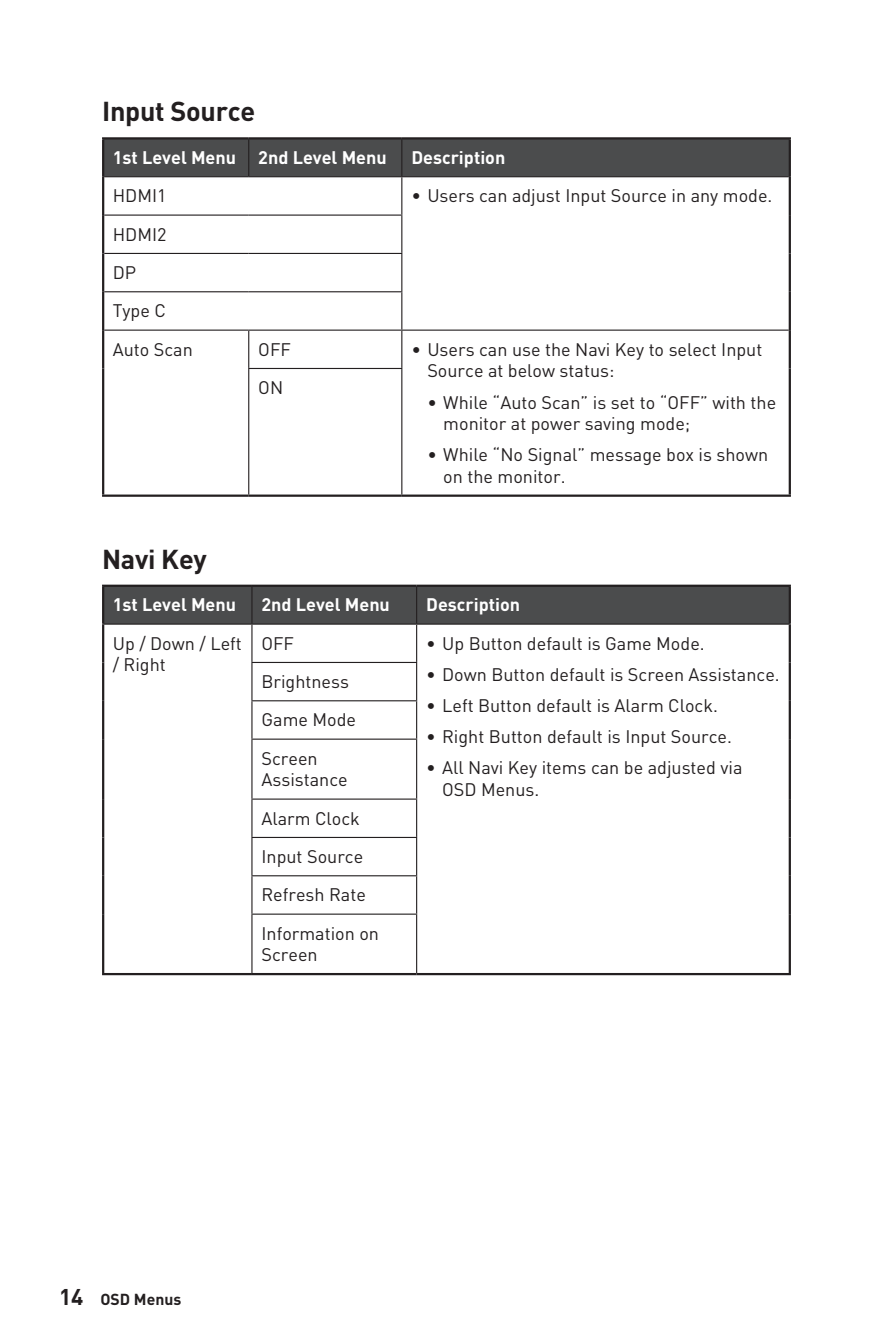
<style>
.page{position:relative;width:893px;height:1340px;background:#fff}
.page>*{position:absolute;margin:0;border:0;box-sizing:border-box;transform-origin:0 0}
.Title_2{font:700 27px "MSI Din Pro Noto CJK";letter-spacing:-.01em;color:#231f20}
.t1{font:18px/21.6px "MSI Din Pro Noto CJK";color:#231f20}
.Table_Head{font:700 18px "MSI Din Pro Noto CJK";color:#fff}
.t2{font:700 15.75px "MSI Din Pro Noto CJK";color:#231f20}
.s1{font-weight:700}
.s2{font-size:22.5px}
</style>
<div class="page">
<div style="left:104px;top:139px;width:685px;height:37px;background:#4b4c4d"></div>
<hr style="left:104px;top:176px;width:145px;height:1px;background:#231f20">
<hr style="left:249px;top:176px;width:153px;height:1px;background:#231f20">
<hr style="left:402px;top:176px;width:387px;height:1px;background:#231f20">
<hr style="left:401px;top:177px;width:1px;height:37px;background:#231f20">
<hr style="left:104px;top:214px;width:145px;height:2px;background:#231f20">
<hr style="left:249px;top:214px;width:153px;height:2px;background:#231f20">
<hr style="left:401px;top:216px;width:1px;height:37px;background:#231f20">
<hr style="left:104px;top:253px;width:145px;height:1px;background:#231f20">
<hr style="left:249px;top:253px;width:153px;height:1px;background:#231f20">
<hr style="left:401px;top:254px;width:1px;height:37px;background:#231f20">
<hr style="left:104px;top:291px;width:145px;height:1px;background:#231f20">
<hr style="left:249px;top:291px;width:153px;height:1px;background:#231f20">
<hr style="left:401px;top:292px;width:1px;height:37px;background:#231f20">
<hr style="left:104px;top:329px;width:145px;height:2px;background:#231f20">
<hr style="left:249px;top:329px;width:153px;height:2px;background:#231f20">
<hr style="left:248px;top:331px;width:1px;height:37px;background:#231f20">
<hr style="left:402px;top:329px;width:387px;height:2px;background:#231f20">
<hr style="left:401px;top:331px;width:1px;height:37px;background:#231f20">
<hr style="left:248px;top:368px;width:154px;height:1px;background:#231f20">
<hr style="left:248px;top:369px;width:1px;height:125px;background:#231f20">
<hr style="left:401px;top:369px;width:1px;height:125px;background:#231f20">
<hr style="left:248px;top:139px;width:1px;height:37px;background:#231f20">
<hr style="left:401px;top:139px;width:1px;height:37px;background:#231f20">
<hr style="left:102px;top:137px;width:147px;height:2px;background:#231f20">
<hr style="left:102px;top:139px;width:2px;height:38px;background:#231f20">
<hr style="left:249px;top:137px;width:153px;height:2px;background:#231f20">
<hr style="left:402px;top:137px;width:389px;height:2px;background:#231f20">
<hr style="left:789px;top:139px;width:2px;height:38px;background:#231f20">
<hr style="left:102px;top:177px;width:2px;height:38px;background:#231f20">
<hr style="left:789px;top:177px;width:2px;height:38px;background:#231f20">
<hr style="left:789px;top:215px;width:2px;height:38px;background:#231f20">
<hr style="left:789px;top:253px;width:2px;height:39px;background:#231f20">
<hr style="left:789px;top:292px;width:2px;height:38px;background:#231f20">
<hr style="left:102px;top:215px;width:2px;height:38px;background:#231f20">
<hr style="left:102px;top:253px;width:2px;height:39px;background:#231f20">
<hr style="left:102px;top:292px;width:2px;height:38px;background:#231f20">
<hr style="left:102px;top:330px;width:2px;height:38px;background:#231f20">
<hr style="left:102px;top:368px;width:2px;height:126px;background:#231f20">
<hr style="left:102px;top:494px;width:147px;height:3px;background:#231f20">
<hr style="left:789px;top:330px;width:2px;height:38px;background:#231f20">
<hr style="left:789px;top:368px;width:2px;height:126px;background:#231f20">
<hr style="left:402px;top:494px;width:389px;height:3px;background:#231f20">
<hr style="left:249px;top:494px;width:153px;height:3px;background:#231f20">
<div style="left:104px;top:587px;width:685px;height:36px;background:#4b4c4d"></div>
<hr style="left:102px;top:623px;width:150px;height:1px;background:#231f20">
<hr style="left:252px;top:623px;width:165px;height:1px;background:#231f20">
<hr style="left:251px;top:624px;width:1px;height:38px;background:#231f20">
<hr style="left:417px;top:623px;width:374px;height:1px;background:#231f20">
<hr style="left:416px;top:624px;width:1px;height:38px;background:#231f20">
<hr style="left:251px;top:662px;width:166px;height:1px;background:#231f20">
<hr style="left:251px;top:663px;width:1px;height:37px;background:#231f20">
<hr style="left:416px;top:663px;width:1px;height:37px;background:#231f20">
<hr style="left:251px;top:700px;width:166px;height:1px;background:#231f20">
<hr style="left:251px;top:701px;width:1px;height:37px;background:#231f20">
<hr style="left:416px;top:701px;width:1px;height:37px;background:#231f20">
<hr style="left:251px;top:738px;width:166px;height:1px;background:#231f20">
<hr style="left:251px;top:739px;width:1px;height:59px;background:#231f20">
<hr style="left:416px;top:739px;width:1px;height:59px;background:#231f20">
<hr style="left:251px;top:798px;width:166px;height:1px;background:#231f20">
<hr style="left:251px;top:799px;width:1px;height:37px;background:#231f20">
<hr style="left:416px;top:799px;width:1px;height:37px;background:#231f20">
<hr style="left:251px;top:836px;width:166px;height:2px;background:#231f20">
<hr style="left:251px;top:838px;width:1px;height:37px;background:#231f20">
<hr style="left:416px;top:838px;width:1px;height:37px;background:#231f20">
<hr style="left:251px;top:875px;width:166px;height:1px;background:#231f20">
<hr style="left:251px;top:876px;width:1px;height:37px;background:#231f20">
<hr style="left:416px;top:876px;width:1px;height:37px;background:#231f20">
<hr style="left:251px;top:913px;width:166px;height:1px;background:#231f20">
<hr style="left:251px;top:914px;width:1px;height:59px;background:#231f20">
<hr style="left:416px;top:914px;width:1px;height:59px;background:#231f20">
<hr style="left:251px;top:587px;width:1px;height:36px;background:#231f20">
<hr style="left:416px;top:587px;width:1px;height:36px;background:#231f20">
<hr style="left:102px;top:584px;width:150px;height:3px;background:#231f20">
<hr style="left:102px;top:587px;width:2px;height:36px;background:#231f20">
<hr style="left:252px;top:584px;width:165px;height:3px;background:#231f20">
<hr style="left:417px;top:584px;width:374px;height:3px;background:#231f20">
<hr style="left:789px;top:587px;width:2px;height:36px;background:#231f20">
<hr style="left:102px;top:624px;width:2px;height:38px;background:#231f20">
<hr style="left:102px;top:662px;width:2px;height:38px;background:#231f20">
<hr style="left:102px;top:700px;width:2px;height:39px;background:#231f20">
<hr style="left:102px;top:739px;width:2px;height:60px;background:#231f20">
<hr style="left:102px;top:799px;width:2px;height:38px;background:#231f20">
<hr style="left:102px;top:837px;width:2px;height:38px;background:#231f20">
<hr style="left:102px;top:875px;width:2px;height:39px;background:#231f20">
<hr style="left:102px;top:914px;width:2px;height:59px;background:#231f20">
<hr style="left:102px;top:973px;width:150px;height:2px;background:#231f20">
<hr style="left:789px;top:624px;width:2px;height:38px;background:#231f20">
<hr style="left:789px;top:662px;width:2px;height:38px;background:#231f20">
<hr style="left:789px;top:700px;width:2px;height:39px;background:#231f20">
<hr style="left:789px;top:739px;width:2px;height:60px;background:#231f20">
<hr style="left:789px;top:799px;width:2px;height:38px;background:#231f20">
<hr style="left:789px;top:837px;width:2px;height:38px;background:#231f20">
<hr style="left:789px;top:875px;width:2px;height:39px;background:#231f20">
<hr style="left:789px;top:914px;width:2px;height:59px;background:#231f20">
<hr style="left:417px;top:973px;width:374px;height:2px;background:#231f20">
<hr style="left:252px;top:973px;width:165px;height:2px;background:#231f20">
<p class="Title_2" style="left:102px;top:96px;width:155px">Input Source</p>
<p class="Table_Head" style="left:113px;top:147px;width:125px">1st Level Menu</p>
<p class="Table_Head" style="left:258px;top:147px;width:130px">2nd Level Menu</p>
<p class="Table_Head" style="left:411px;top:147px;width:95px">Description</p>
<p class="t1" style="left:113px;top:185px;width:55px">HDMI1</p>
<p class="t1" style="left:411px;top:185px;width:362px"><span class="s1">∙</span> Users can adjust Input Source in any mode.</p>
<p class="t1" style="left:113px;top:224px;width:55px">HDMI2</p>
<p class="t1" style="left:113px;top:262px;width:25px">DP</p>
<p class="t1" style="left:113px;top:300px;width:55px">Type C</p>
<p class="t1" style="left:113px;top:339px;width:82px">Auto Scan</p>
<p class="t1" style="left:258px;top:339px;width:34px">OFF</p>
<p class="t1" style="left:427px;top:339px;width:336px;text-indent:-16px"><span class="s1">∙</span> Users can use the Navi Key to select Input<br>Source at below status:</p>
<p class="t1" style="left:443px;top:391px;width:334px;text-indent:-16px">• While “Auto Scan” is set to “OFF” with the monitor at power saving mode;</p>
<p class="t1" style="left:443px;top:444px;width:327px;text-indent:-16px">• While “No Signal” message box is shown on the monitor.</p>
<p class="t1" style="left:258px;top:377px;width:26px">ON</p>
<p class="Title_2" style="left:102px;top:543px;width:106px">Navi Key</p>
<p class="Table_Head" style="left:113px;top:594px;width:125px">1st Level Menu</p>
<p class="Table_Head" style="left:261px;top:594px;width:130px">2nd Level Menu</p>
<p class="Table_Head" style="left:426px;top:594px;width:95px">Description</p>
<p class="t1" style="left:113px;top:632px;width:131px">Up / Down / Left / Right</p>
<p class="t1" style="left:261px;top:632px;width:34px">OFF</p>
<p class="t1" style="left:426px;top:632px;width:280px"><span class="s1">∙</span> Up Button default is Game Mode.</p>
<p class="t1" style="left:426px;top:664px;width:355px"><span class="s1">∙</span> Down Button default is Screen Assistance.</p>
<p class="t1" style="left:426px;top:695px;width:293px"><span class="s1">∙</span> Left Button default is Alarm Clock.</p>
<p class="t1" style="left:426px;top:726px;width:307px"><span class="s1">∙</span> Right Button default is Input Source.</p>
<p class="t1" style="left:442px;top:757px;width:302px;text-indent:-16px"><span class="s1">∙</span> All Navi Key items can be adjusted via<br>OSD Menus.</p>
<p class="t1" style="left:261px;top:671px;width:89px">Brightness</p>
<p class="t1" style="left:261px;top:709px;width:96px">Game Mode</p>
<p class="t1" style="left:261px;top:747px;width:88px">Screen<br>Assistance</p>
<p class="t1" style="left:261px;top:807px;width:100px">Alarm Clock</p>
<p class="t1" style="left:261px;top:846px;width:103px">Input Source</p>
<p class="t1" style="left:261px;top:884px;width:106px">Refresh Rate</p>
<p class="t1" style="left:261px;top:922px;width:119px">Information on<br>Screen</p>
<p class="t2" style="left:59px;top:1289px;width:124px"><span class="s2">14</span> OSD Menus</p>
</div>
